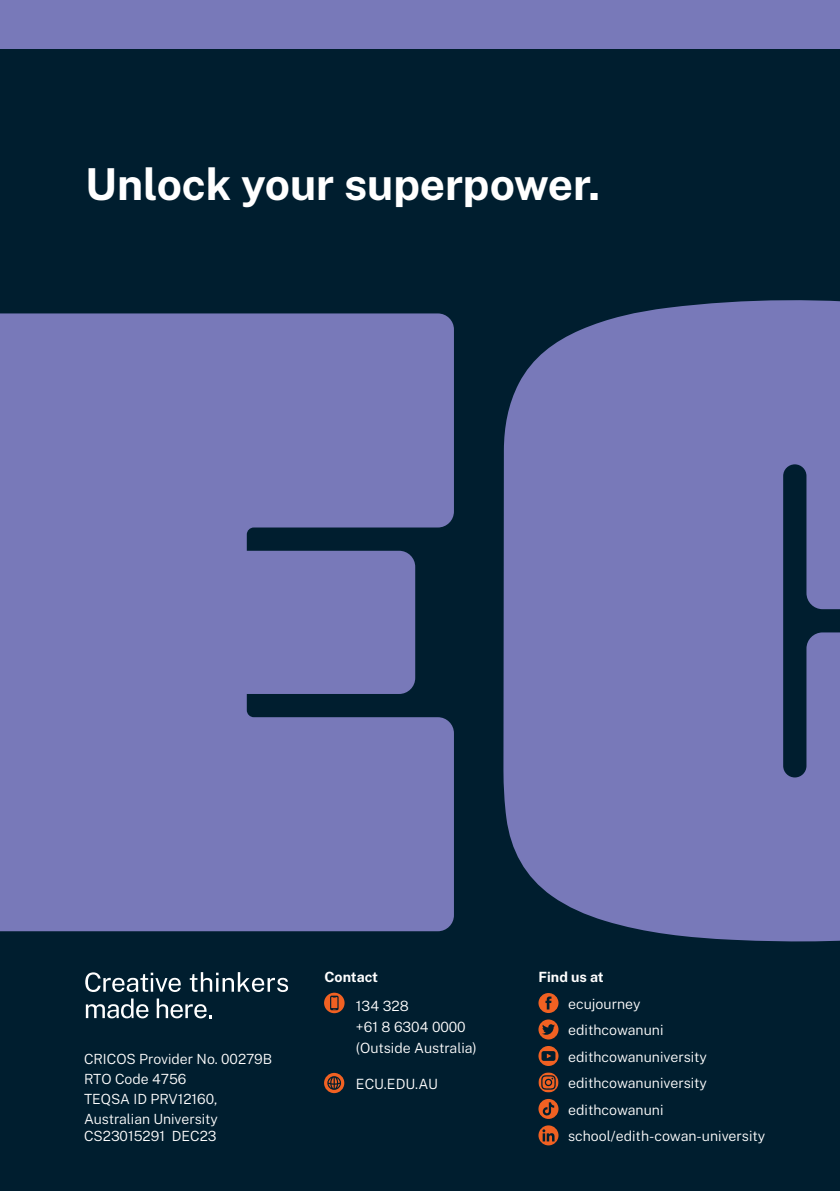
<style>
.page{position:relative;width:840px;height:1191px;background:#fff}
.page>*{position:absolute;margin:0;border:0;box-sizing:border-box;transform-origin:0 0}
.t1{font:700 44px "Public Sans";letter-spacing:-.005em;color:#fff}
.t2{font:300 14.2px/26.4px "Public Sans";color:#fff}
.t3{font:700 14.2px "Public Sans";color:#fff}
.t4{font:300 14.2px "Public Sans";color:#fff}
.t5{font:300 14px/20px "Public Sans";color:#fff}
</style>
<div class="page">
<div style="left:0;top:48px;width:839px;height:1143px;background:#001e2f"></div>
<div style="left:0;top:0;width:839px;height:48px;background:#7879b9"></div>
<svg style="left:538px;top:993px;width:20px;height:20px"></svg>
<svg style="left:538px;top:1019px;width:20px;height:20px"></svg>
<svg style="left:538px;top:1046px;width:20px;height:20px"></svg>
<svg style="left:538px;top:1072px;width:20px;height:20px"></svg>
<svg style="left:538px;top:1099px;width:20px;height:20px"></svg>
<svg style="left:538px;top:1125px;width:20px;height:20px"></svg>
<svg style="left:324px;top:1072px;width:20px;height:21px"></svg>
<svg style="left:324px;top:992px;width:20px;height:21px"></svg>
<svg style="left:85px;top:972px;width:96px;height:20px"></svg>
<svg style="left:190px;top:972px;width:98px;height:20px"></svg>
<svg style="left:86px;top:998px;width:62px;height:20px"></svg>
<svg style="left:157px;top:998px;width:54px;height:20px"></svg>
<div style="left:0;top:313px;width:453px;height:618px;background:#7879b9"></div>
<svg style="left:503px;top:300px;width:336px;height:642px;background:#6c6fab"></svg>
<h1 class="t1" style="left:85px;top:155px;width:516px">Unlock your superpower.</h1>
<p class="t5" style="left:84px;top:1048px;width:189px">CRICOS Provider No. 00279B<br>RTO Code 4756<br>TEQSA ID PRV12160,<br>Australian University</p>
<p class="t5" style="left:84px;top:1126px;width:134px">CS23015291 DEC23</p>
<p class="t3" style="left:324px;top:967px;width:55px">Contact</p>
<p class="t4" style="left:356px;top:996px;width:54px">134 328</p>
<p class="t2" style="left:356px;top:1016px;width:122px;line-height:21.2px">+61 8 6304 0000 (Outside Australia)</p>
<p class="t2" style="left:356px;top:1070px;width:83px">ECU.EDU.AU</p>
<p class="t3" style="left:538px;top:967px;width:67px">Find us at</p>
<p class="t2" style="left:568px;top:990px;width:198px">ecujourney<br>edithcowanuni edithcowanuniversity edithcowanuniversity edithcowanuni school/edith-cowan-university</p>
</div>
